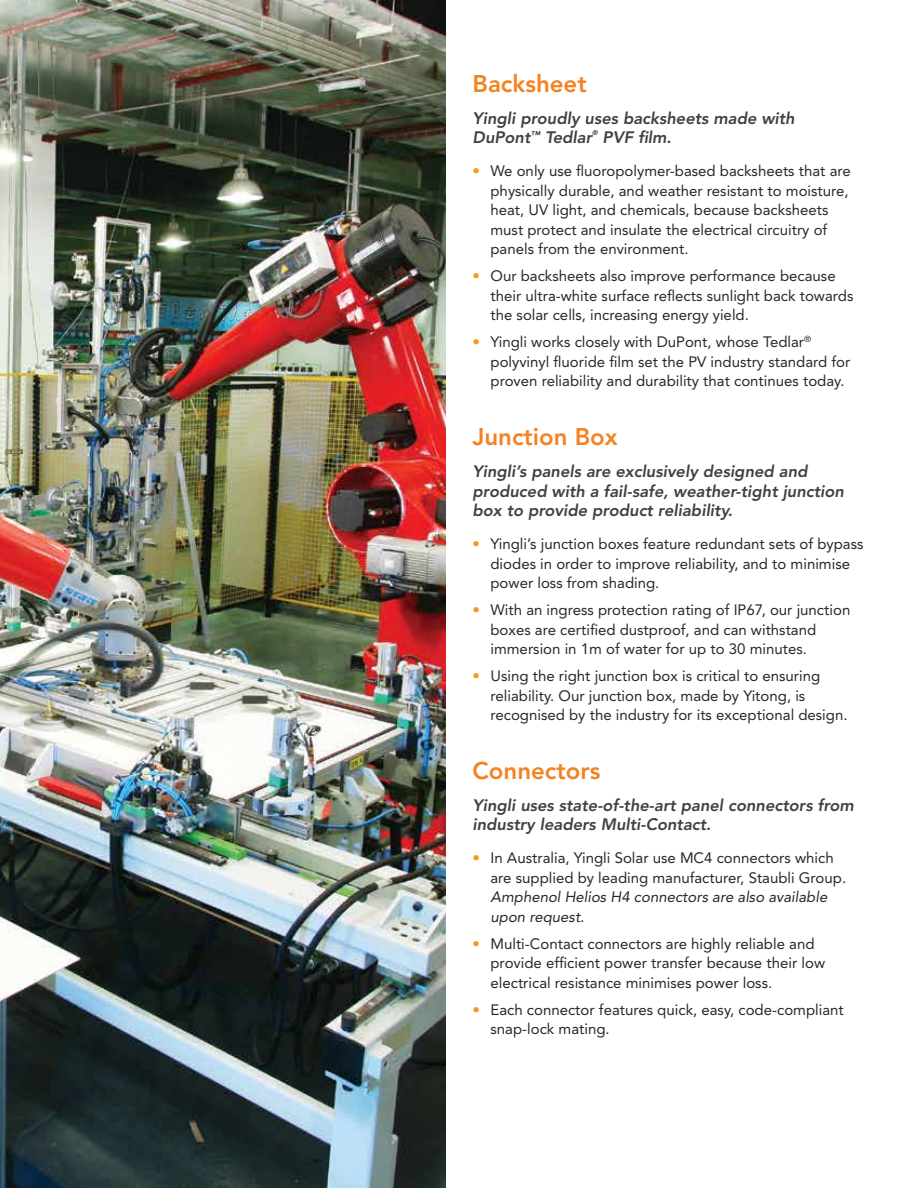
<style>
.page{position:relative;width:918px;height:1188px;background:#fff}
.page>*{position:absolute;margin:0;border:0;box-sizing:border-box;transform-origin:0 0}
.t1{font:800 24px "Avenir";color:#f58220}
.t2{font:italic 800 16.5px/19.8px "Avenir";color:#414042}
.t3{font:15px/19.5px "Avenir";color:#292829}
.t4{font:italic 15px/19.5px "Avenir";color:#292829}
.t5{font:italic 800 7.05px "Avenir";color:#414042}
.s1{color:#f8971d}
</style>
<div class="page">
<img style="left:0;top:0;width:446px;height:1188px">
<h1 class="t1" style="left:472px;top:69px;width:116px">Backsheet</h1>
<p class="t2" style="left:472px;top:108px;width:324px">Yingli proudly uses backsheets made with<br>DuPont<sup>™</sup> Tedlar</p>
<p class="t5" style="left:592px;top:128px;width:7px">®</p>
<p class="t2" style="left:603px;top:128px;width:70px">PVF film.</p>
<p class="t3" style="left:490px;top:161px;width:362px;text-indent:-18px"><span class="s1">•</span> We only use fluoropolymer-based backsheets that are physically durable, and weather resistant to moisture, heat, UV light, and chemicals, because backsheets must protect and insulate the electrical circuitry of panels from the environment.</p>
<p class="t3" style="left:490px;top:266px;width:364px;text-indent:-18px"><span class="s1">•</span> Our backsheets also improve performance because their ultra-white surface reflects sunlight back towards the solar cells, increasing energy yield.</p>
<p class="t3" style="left:491px;top:332px;width:361px;text-indent:-18px"><span class="s1">•</span> Yingli works closely with DuPont, whose Tedlar<sup>® </sup>polyvinyl fluoride film set the PV industry standard for proven reliability and durability that continues today.</p>
<h1 class="t1" style="left:473px;top:422px;width:147px">Junction Box</h1>
<p class="t2" style="left:473px;top:461px;width:373px">Yingli’s panels are exclusively designed and produced with a fail-safe, weather-tight junction box to provide product reliability.</p>
<p class="t3" style="left:491px;top:534px;width:374px;text-indent:-18px"><span class="s1">•</span> Yingli’s junction boxes feature redundant sets of bypass diodes in order to improve reliability, and to minimise power loss from shading.</p>
<p class="t3" style="left:491px;top:600px;width:361px;text-indent:-18px"><span class="s1">•</span> With an ingress protection rating of IP67, our junction boxes are certified dustproof, and can withstand immersion in 1m of water for up to 30 minutes.</p>
<p class="t3" style="left:491px;top:666px;width:359px;text-indent:-18px"><span class="s1">•</span> Using the right junction box is critical to ensuring reliability. Our junction box, made by Yitong, is recognised by the industry for its exceptional design.</p>
<h1 class="t1" style="left:473px;top:756px;width:129px">Connectors</h1>
<p class="t2" style="left:473px;top:795px;width:383px">Yingli uses state-of-the-art panel connectors from industry leaders Multi-Contact.</p>
<p class="t3" style="left:491px;top:849px;width:357px;text-indent:-18px"><span class="s1">•</span> In Australia, Yingli Solar use MC4 connectors which are supplied by leading manufacturer, Staubli Group.</p>
<p class="t4" style="left:491px;top:888px;width:338px">Amphenol Helios H4 connectors are also available upon request.</p>
<p class="t3" style="left:491px;top:934px;width:336px;text-indent:-18px"><span class="s1">•</span> Multi-Contact connectors are highly reliable and provide efficient power transfer because their low electrical resistance minimises power loss.</p>
<p class="t3" style="left:491px;top:1000px;width:355px;text-indent:-18px"><span class="s1">•</span> Each connector features quick, easy, code-compliant snap-lock mating.</p>
</div>
